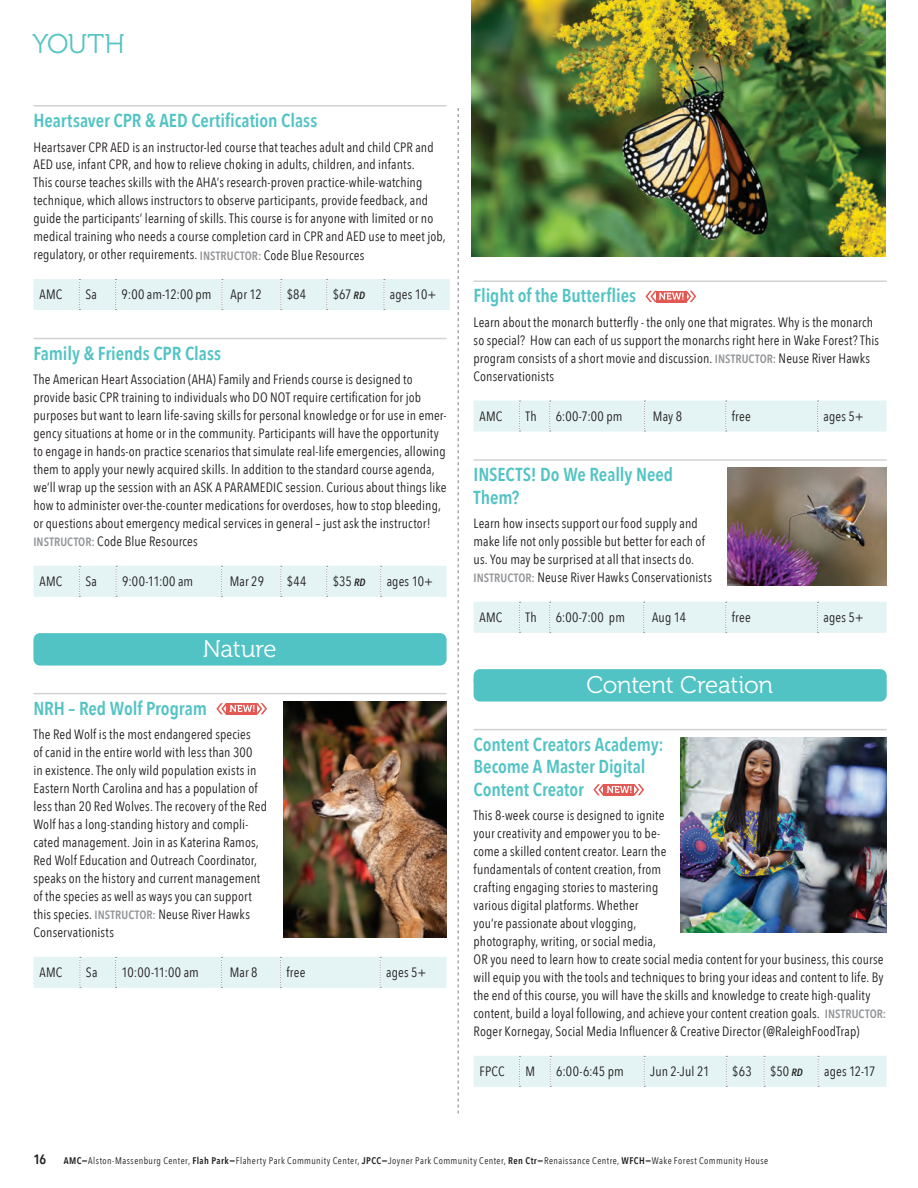
<style>
.page{position:relative;width:918px;height:1188px;background:#fff}
.page>*{position:absolute;margin:0;border:0;box-sizing:border-box;transform-origin:0 0}
.t1{font:27px "Museo 300";letter-spacing:-.005em;color:#52c3c4}
.t2{font:24px "Museo 300";letter-spacing:-.015em;color:#fff}
.t3{font:600 18.75px/22.5px "Avenir Next Condensed";letter-spacing:-.005em;color:#52c3c4}
.t4{font:13.5px/18px "Avenir Next Condensed";letter-spacing:.01em;color:#231f20}
.t5{font:600 13.5px "Avenir Next Condensed";color:#231f20}
.t6{font:9.6px "Avenir Next Condensed";letter-spacing:.045em;color:#231f20}
.s1{font-weight:600;font-size:12px;color:#939598}
.s2{font-weight:600;font-style:italic;font-size:10.5px}
.s3{font-weight:600}
</style>
<div class="page">
<svg style="left:458px;top:108px;width:1px;height:1006px"></svg>
<hr style="left:33px;top:105px;width:414px;height:1px;background:#d1d2d4">
<hr style="left:33px;top:338px;width:414px;height:1px;background:#d1d2d4">
<hr style="left:33px;top:693px;width:414px;height:1px;background:#d1d2d4">
<div style="left:33px;top:279px;width:417px;height:31px;background:#e4f4f4"></div>
<div style="left:33px;top:566px;width:414px;height:31px;background:#e4f4f4"></div>
<div style="left:227px;top:703px;width:30px;height:12px;background:#e25954"></div>
<svg style="left:216px;top:703px;width:51px;height:11px"></svg>
<div style="left:33px;top:957px;width:414px;height:31px;background:#e4f4f4"></div>
<hr style="left:474px;top:280px;width:413px;height:2px;background:#d1d2d4">
<hr style="left:474px;top:459px;width:413px;height:2px;background:#d1d2d4">
<hr style="left:474px;top:729px;width:413px;height:1px;background:#d1d2d4">
<svg style="left:645px;top:291px;width:51px;height:11px"></svg>
<svg style="left:474px;top:400px;width:413px;height:32px"></svg>
<div style="left:474px;top:602px;width:413px;height:31px;background:#e4f4f4"></div>
<div style="left:604px;top:784px;width:30px;height:12px;background:#e25954"></div>
<svg style="left:593px;top:784px;width:51px;height:11px"></svg>
<div style="left:474px;top:1056px;width:413px;height:31px;background:#e4f4f4"></div>
<div style="left:33px;top:633px;width:414px;height:33px;background:#52c3c4;border-radius:6px"></div>
<img style="left:284px;top:701px;width:162px;height:236px">
<img style="left:727px;top:468px;width:159px;height:117px">
<div style="left:474px;top:669px;width:413px;height:33px;background:#52c3c4;border-radius:6px"></div>
<img style="left:680px;top:737px;width:206px;height:195px">
<img style="left:472px;top:0;width:414px;height:256px">
<h1 class="t1" style="left:32px;top:29px;width:94px">YOUTH</h1>
<h3 class="t3" style="left:33px;top:108px;width:285px">Heartsaver CPR &amp; AED Certification Class</h3>
<p class="t4" style="left:33px;top:137px;width:414px">Heartsaver CPR AED is an instructor-led course that teaches adult and child CPR and AED use, infant CPR, and how to relieve choking in adults, children, and infants.<br>This course teaches skills with the AHA’s research-proven practice-while-watching technique, which allows instructors to observe participants, provide feedback, and guide the participants’ learning of skills. This course is for anyone with limited or no medical training who needs a course completion card in CPR and AED use to meet job, regulatory, or other requirements. <span class="s1">INSTRUCTOR:</span> Code Blue Resources</p>
<p class="t4" style="left:39px;top:285px;width:24px">AMC</p>
<p class="t4" style="left:85px;top:285px;width:13px">Sa</p>
<p class="t4" style="left:122px;top:285px;width:92px">9:00 am-12:00 pm</p>
<p class="t4" style="left:230px;top:285px;width:33px">Apr 12</p>
<p class="t4" style="left:287px;top:285px;width:21px">$84</p>
<p class="t4" style="left:333px;top:285px;width:34px">$67 <span class="s2">RD</span></p>
<p class="t4" style="left:390px;top:285px;width:48px">ages 10+</p>
<h3 class="t3" style="left:33px;top:341px;width:189px">Family &amp; Friends CPR Class</h3>
<p class="t4" style="left:33px;top:370px;width:415px">The American Heart Association (AHA) Family and Friends course is designed to provide basic CPR training to individuals who DO NOT require certification for job purposes but want to learn life-saving skills for personal knowledge or for use in emer&shy;gency situations at home or in the community. Participants will have the opportunity to engage in hands-on practice scenarios that simulate real-life emergencies, allowing them to apply your newly acquired skills. In addition to the standard course agenda, we’ll wrap up the session with an ASK A PARAMEDIC session. Curious about things like how to administer over-the-counter medications for overdoses, how to stop bleeding, or questions about emergency medical services in general – just ask the instructor!<br><span class="s1">INSTRUCTOR:</span> Code Blue Resources</p>
<p class="t4" style="left:39px;top:572px;width:24px">AMC</p>
<p class="t4" style="left:85px;top:572px;width:13px">Sa</p>
<p class="t4" style="left:122px;top:572px;width:73px">9:00-11:00 am</p>
<p class="t4" style="left:230px;top:572px;width:36px">Mar 29</p>
<p class="t4" style="left:287px;top:572px;width:21px">$44</p>
<p class="t4" style="left:333px;top:572px;width:34px">$35 <span class="s2">RD</span></p>
<p class="t4" style="left:387px;top:572px;width:48px">ages 10+</p>
<h2 class="t2" style="left:203px;top:636px;width:75px">Nature</h2>
<h3 class="t3" style="left:33px;top:696px;width:175px">NRH – Red Wolf Program</h3>
<p class="t4" style="left:33px;top:725px;width:235px">The Red Wolf is the most endangered species<br>of canid in the entire world with less than 300<br>in existence. The only wild population exists in Eastern North Carolina and has a population of less than 20 Red Wolves. The recovery of the Red Wolf has a long-standing history and compli&shy;cated management. Join in as Katerina Ramos, Red Wolf Education and Outreach Coordinator, speaks on the history and current management of the species as well as ways you can support this species. <span class="s1">INSTRUCTOR:</span> Neuse River Hawks Conservationists</p>
<p class="t4" style="left:39px;top:963px;width:24px">AMC</p>
<p class="t4" style="left:86px;top:963px;width:13px">Sa</p>
<p class="t4" style="left:122px;top:963px;width:79px">10:00-11:00 am</p>
<p class="t4" style="left:230px;top:963px;width:29px">Mar 8</p>
<p class="t4" style="left:286px;top:963px;width:20px">free</p>
<p class="t4" style="left:386px;top:963px;width:42px">ages 5+</p>
<h3 class="t3" style="left:474px;top:284px;width:164px">Flight of the Butterflies</h3>
<p class="t4" style="left:474px;top:313px;width:407px">Learn about the monarch butterfly - the only one that migrates. Why is the monarch so special? How can each of us support the monarchs right here in Wake Forest? This program consists of a short movie and discussion. <span class="s1">INSTRUCTOR:</span> Neuse River Hawks Conservationists</p>
<p class="t4" style="left:480px;top:406px;width:24px">AMC</p>
<p class="t4" style="left:525px;top:406px;width:13px">Th</p>
<p class="t4" style="left:556px;top:406px;width:68px">6:00-7:00 pm</p>
<p class="t4" style="left:653px;top:406px;width:31px">May 8</p>
<p class="t4" style="left:732px;top:406px;width:20px">free</p>
<p class="t4" style="left:824px;top:406px;width:42px">ages 5+</p>
<h3 class="t3" style="left:474px;top:463px;width:201px">INSECTS! Do We Really Need<br>Them?</h3>
<p class="t4" style="left:474px;top:514px;width:240px">Learn how insects support our food supply and make life not only possible but better for each of us. You may be surprised at all that insects do.<br><span class="s1">INSTRUCTOR:</span> Neuse River Hawks Conservationists</p>
<p class="t4" style="left:480px;top:608px;width:24px">AMC</p>
<p class="t4" style="left:525px;top:608px;width:13px">Th</p>
<p class="t4" style="left:556px;top:608px;width:71px">6:00-7:00 pm</p>
<p class="t4" style="left:652px;top:608px;width:35px">Aug 14</p>
<p class="t4" style="left:732px;top:608px;width:20px">free</p>
<p class="t4" style="left:824px;top:608px;width:42px">ages 5+</p>
<h2 class="t2" style="left:586px;top:672px;width:188px">Content Creation</h2>
<h3 class="t3" style="left:474px;top:732px;width:192px">Content Creators Academy:<br>Become A Master Digital<br>Content Creator</h3>
<p class="t4" style="left:474px;top:806px;width:414px">This 8-week course is designed to ignite<br>your creativity and empower you to be-<br>come a skilled content creator. Learn the<br>fundamentals of content creation, from<br>crafting engaging stories to mastering<br>various digital platforms. Whether<br>you’re passionate about vlogging,<br>photography, writing, or social media,<br>OR you need to learn how to create social media content for your business, this course will equip you with the tools and techniques to bring your ideas and content to life. By the end of this course, you will have the skills and knowledge to create high-quality content, build a loyal following, and achieve your content creation goals. <span class="s1">INSTRUCTOR:<br></span>Roger Kornegay, Social Media Influencer &amp; Creative Director (@RaleighFoodTrap)</p>
<p class="t4" style="left:480px;top:1062px;width:26px">FPCC</p>
<p class="t4" style="left:525px;top:1062px;width:11px">M</p>
<p class="t4" style="left:556px;top:1062px;width:69px">6:00-6:45 pm</p>
<p class="t4" style="left:650px;top:1062px;width:61px">Jun 2-Jul 21</p>
<p class="t4" style="left:732px;top:1062px;width:21px">$63</p>
<p class="t4" style="left:770px;top:1062px;width:34px">$50 <span class="s2">RD</span></p>
<p class="t4" style="left:824px;top:1062px;width:53px">ages 12-17</p>
<p class="t5" style="left:33px;top:1148px;width:14px">16</p>
<p class="t6" style="left:64px;top:1152px;width:706px"><span class="s3">AMC</span>=Alston-Massenburg Center, <span class="s3">Flah Park</span>=Flaherty Park Community Center, <span class="s3">JPCC</span>=Joyner Park Community Center, <span class="s3">Ren Ctr</span>=Renaissance Centre, <span class="s3">WFCH</span>=Wake Forest Community House</p>
</div>
